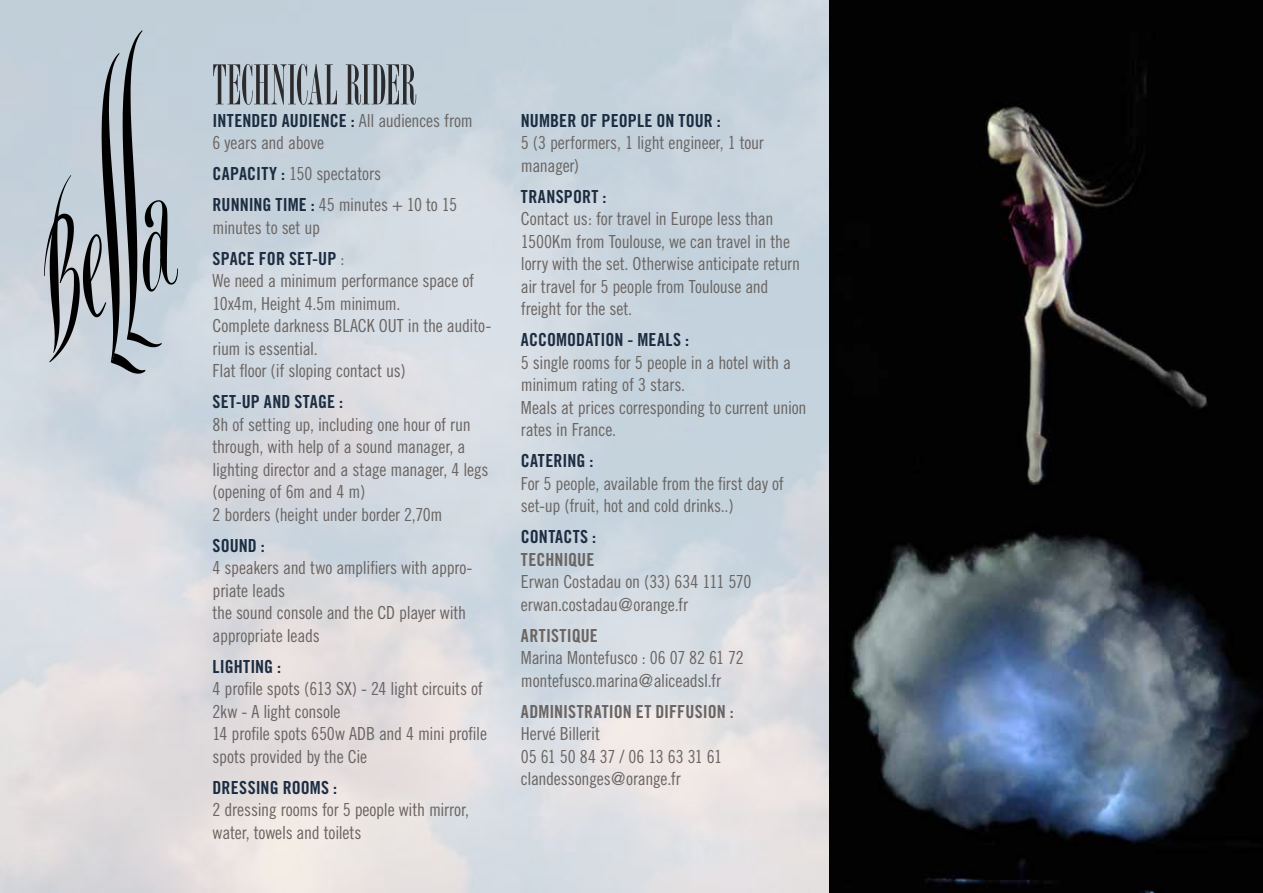
<style>
.page{position:relative;width:1263px;height:893px;background:#fff}
.page>*{position:absolute;margin:0;border:0;box-sizing:border-box;transform-origin:0 0}
.t1{font:60px "Bordeaux Roman Bold Let Plain";color:#2b2b2d}
.t2{font:18px/22.5px "Trade Gothic Cond Eighteen";letter-spacing:-.015em;color:#6a6563}
.t3{font:18px "Trade Gothic Bold Cond Twenty";letter-spacing:.005em;color:#1c2d42}
.t4{font:18px "Trade Gothic Bold Cond Twenty";letter-spacing:.005em;color:#6a6563}
.s1{font-family:"Trade Gothic Cond Eighteen";color:#6a6563}
.s2{font-family:"Trade Gothic Bold Cond Twenty";color:#1c2d42}
</style>
<div class="page">
<svg style="left:44px;top:30px;width:134px;height:344px;background:#a1abb3"></svg>
<img style="left:829px;top:0;width:434px;height:893px">
<h1 class="t1" style="left:213px;top:49px;width:205px">TECHNICAL RIDER</h1>
<p class="t3" style="left:213px;top:110px;width:262px">INTENDED AUDIENCE : <span class="s1">All audiences from</span></p>
<p class="t2" style="left:213px;top:127px;width:246px;line-height:31px">6 years and above<br><span class="s2">CAPACITY :</span> 150 spectators<br><span class="s2">RUNNING TIME :</span> 45 minutes + 10 to 15</p>
<p class="t2" style="left:213px;top:216px;width:109px">minutes to set up</p>
<p class="t3" style="left:213px;top:247px;width:133px">SPACE FOR SET-UP <span class="s1">:</span></p>
<p class="t2" style="left:213px;top:269px;width:280px">We need a minimum performance space of<br>10x4m, Height 4.5m minimum.<br>Complete darkness BLACK OUT in the audito&shy;rium is essential.<br>Flat floor (if sloping contact us)</p>
<p class="t3" style="left:213px;top:391px;width:132px">SET-UP AND STAGE :</p>
<p class="t2" style="left:213px;top:413px;width:277px">8h of setting up, including one hour of run through, with help of a sound manager, a lighting director and a stage manager, 4 legs (opening of 6m and 4 m)<br>2 borders (height under border 2,70m</p>
<p class="t3" style="left:213px;top:534px;width:54px">SOUND :</p>
<p class="t2" style="left:213px;top:556px;width:261px">4 speakers and two amplifiers with appro&shy;priate leads<br>the sound console and the CD player with appropriate leads</p>
<p class="t3" style="left:213px;top:655px;width:70px">LIGHTING :</p>
<p class="t2" style="left:213px;top:677px;width:276px">4 profile spots (613 SX) - 24 light circuits of 2kw - A light console<br>14 profile spots 650w ADB and 4 mini profile spots provided by the Cie</p>
<p class="t3" style="left:213px;top:776px;width:126px">DRESSING ROOMS :</p>
<p class="t2" style="left:213px;top:798px;width:258px">2 dressing rooms for 5 people with mirror, water, towels and toilets</p>
<p class="t3" style="left:521px;top:109px;width:201px">NUMBER OF PEOPLE ON TOUR :</p>
<p class="t2" style="left:521px;top:131px;width:244px">5 (3 performers, 1 light engineer, 1 tour manager)</p>
<p class="t3" style="left:521px;top:185px;width:87px">TRANSPORT :</p>
<p class="t2" style="left:521px;top:207px;width:281px">Contact us: for travel in Europe less than 1500Km from Toulouse, we can travel in the lorry with the set. Otherwise anticipate return air travel for 5 people from Toulouse and freight for the set.</p>
<p class="t3" style="left:521px;top:329px;width:170px">ACCOMODATION - MEALS :</p>
<p class="t2" style="left:521px;top:351px;width:287px">5 single rooms for 5 people in a hotel with a minimum rating of 3 stars.<br>Meals at prices corresponding to current union rates in France.</p>
<p class="t3" style="left:521px;top:450px;width:74px">CATERING :</p>
<p class="t2" style="left:521px;top:472px;width:264px">For 5 people, available from the first day of set-up (fruit, hot and cold drinks..)</p>
<p class="t3" style="left:521px;top:526px;width:77px">CONTACTS :</p>
<p class="t4" style="left:521px;top:548px;width:75px">TECHNIQUE</p>
<p class="t2" style="left:521px;top:570px;width:232px">Erwan Costadau on (33) 634 111 570 erwan.costadau@orange.fr</p>
<p class="t4" style="left:521px;top:624px;width:78px">ARTISTIQUE</p>
<p class="t2" style="left:521px;top:646px;width:224px">Marina Montefusco : 06 07 82 61 72 montefusco.marina@aliceadsl.fr</p>
<p class="t4" style="left:521px;top:700px;width:214px">ADMINISTRATION ET DIFFUSION :</p>
<p class="t2" style="left:521px;top:722px;width:203px">Hervé Billerit<br>05 61 50 84 37 / 06 13 63 31 61 clandessonges@orange.fr</p>
</div>
